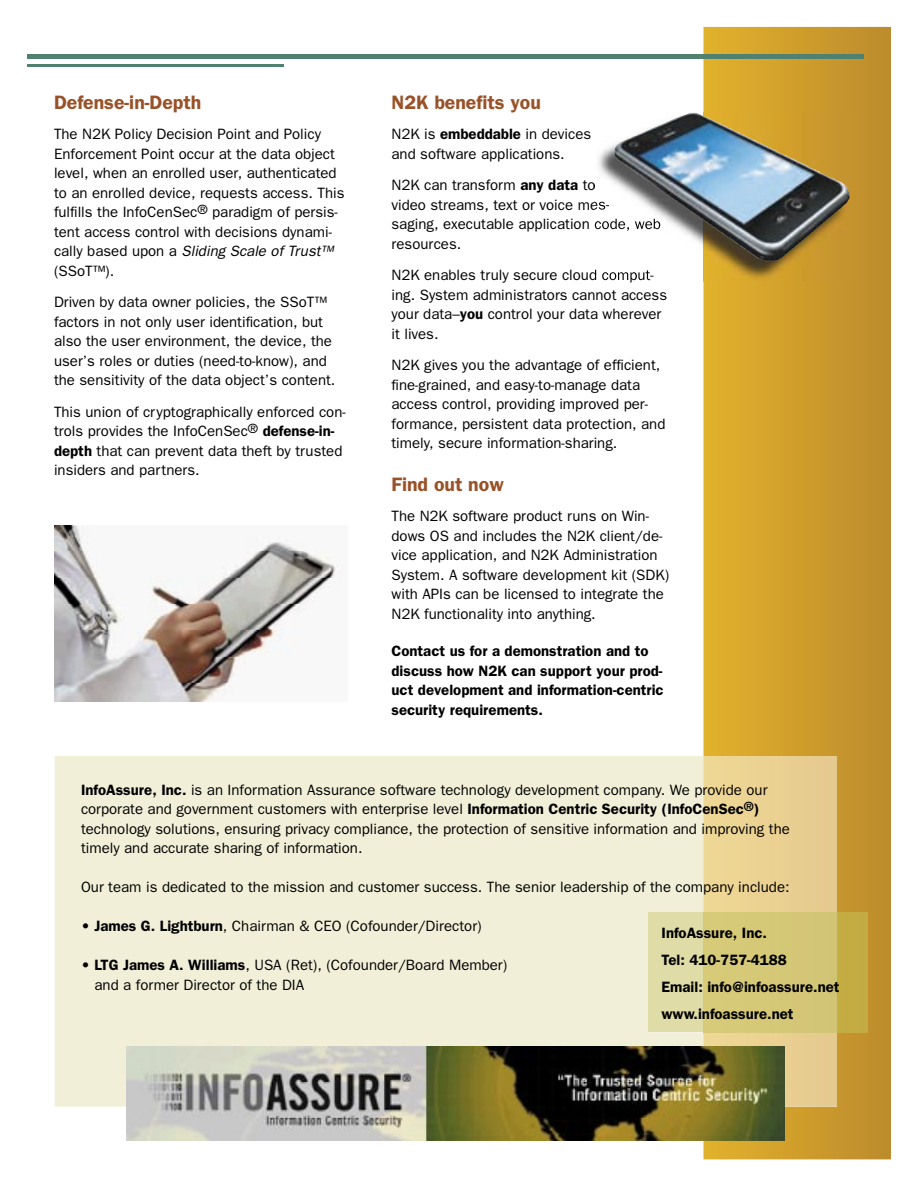
<style>
.page{position:relative;width:918px;height:1188px;background:#fff}
.page>*{position:absolute;margin:0;border:0;box-sizing:border-box;transform-origin:0 0}
.t1{font:600 19.5px "Franklin Gothic";color:#995228}
.t2{font:15px/19.5px "Franklin Gothic";color:#000}
.t3{font:600 15px/19.5px "Franklin Gothic";color:#000}
.s1{font-style:italic}
.s2{font-weight:600}
</style>
<div class="page">
<svg style="left:703px;top:27px;width:188px;height:1132px;background:#cc9b2c"></svg>
<div style="left:55px;top:756px;width:648px;height:351px;background:#f2efd8"></div>
<div style="left:703px;top:756px;width:134px;height:351px;background:#ebd091"></div>
<div style="left:837px;top:912px;width:30px;height:120px;background:#c4ac43"></div>
<div style="left:648px;top:912px;width:55px;height:120px;background:#e0dca7"></div>
<div style="left:703px;top:912px;width:134px;height:120px;background:#d5c877"></div>
<img style="left:54px;top:525px;width:288px;height:177px">
<img style="left:126px;top:1047px;width:659px;height:93px">
<img style="left:595px;top:113px;width:254px;height:169px">
<svg style="left:594px;top:180px;width:2px;height:10px"></svg>
<img style="left:594px;top:199px;width:15px;height:12px">
<img style="left:594px;top:219px;width:20px;height:13px">
<img style="left:594px;top:270px;width:59px;height:12px">
<img style="left:614px;top:113px;width:221px;height:149px">
<hr style="left:27px;top:64px;width:257px;height:3px;background:#508070">
<hr style="left:27px;top:54px;width:837px;height:4px;background:#508070">
<h1 class="t1" style="left:54px;top:91px;width:149px">Defense-in-Depth</h1>
<p class="t2" style="left:54px;top:124px;width:292px">The N2K Policy Decision Point and Policy Enforcement Point occur at the data object level, when an enrolled user, authenticated to an enrolled device, requests access. This fulfills the InfoCenSec<sup>®</sup> paradigm of persis&shy;tent access control with decisions dynami&shy;cally based upon a <span class="s1">Sliding Scale of Trust™ </span>(SSoT™).</p>
<p class="t2" style="left:54px;top:292px;width:283px">Driven by data owner policies, the SSoT™ factors in not only user identification, but also the user environment, the device, the user’s roles or duties (need-to-know), and the sensitivity of the data object’s content.</p>
<p class="t2" style="left:54px;top:401px;width:293px">This union of cryptographically enforced con&shy;trols provides the InfoCenSec<sup>®</sup> <span class="s2">defense-in&shy;depth</span> that can prevent data theft by trusted insiders and partners.</p>
<h1 class="t1" style="left:392px;top:91px;width:151px">N2K benefits you</h1>
<p class="t2" style="left:392px;top:124px;width:201px">N2K is <span class="s2">embeddable</span> in devices and software applications.</p>
<p class="t2" style="left:392px;top:175px;width:271px">N2K can transform <span class="s2">any data</span> to<br>video streams, text or voice mes-<br>saging, executable application code, web resources.</p>
<p class="t2" style="left:392px;top:265px;width:277px">N2K enables truly secure cloud comput&shy;ing. System administrators cannot access your data–<span class="s2">you</span> control your data wherever it lives.</p>
<p class="t2" style="left:392px;top:355px;width:276px">N2K gives you the advantage of efficient, fine-grained, and easy-to-manage data access control, providing improved per&shy;formance, persistent data protection, and timely, secure information-sharing.</p>
<h1 class="t1" style="left:392px;top:473px;width:114px">Find out now</h1>
<p class="t2" style="left:392px;top:506px;width:279px">The N2K software product runs on Win&shy;dows OS and includes the N2K client/de&shy;vice application, and N2K Administration System. A software development kit (SDK) with APIs can be licensed to integrate the N2K functionality into anything.</p>
<p class="t3" style="left:392px;top:641px;width:274px">Contact us for a demonstration and to discuss how N2K can support your prod&shy;uct development and information-centric security requirements.</p>
<p class="t2" style="left:81px;top:780px;width:710px"><span class="s2">InfoAssure, Inc.</span> is an Information Assurance software technology development company. We provide our corporate and government customers with enterprise level <span class="s2">Information Centric Security (InfoCenSec</span><sup>®</sup><span class="s2">) </span>technology solutions, ensuring privacy compliance, the protection of sensitive information and improving the timely and accurate sharing of information.</p>
<p class="t2" style="left:81px;top:877px;width:710px">Our team is dedicated to the mission and customer success. The senior leadership of the company include:</p>
<p class="t2" style="left:81px;top:916px;width:402px">• <span class="s2">James G. Lightburn</span>, Chairman &amp; CEO (Cofounder/Director)</p>
<p class="t2" style="left:94px;top:955px;width:414px;text-indent:-14px">• <span class="s2">LTG James A. Williams</span>, USA (Ret), (Cofounder/Board Member) and a former Director of the DIA</p>
<p class="t3" style="left:662px;top:919px;width:180px;line-height:27px">InfoAssure, Inc.<br>Tel: 410-757-4188<br>Email: info@infoassure.net www.infoassure.net</p>
</div>
